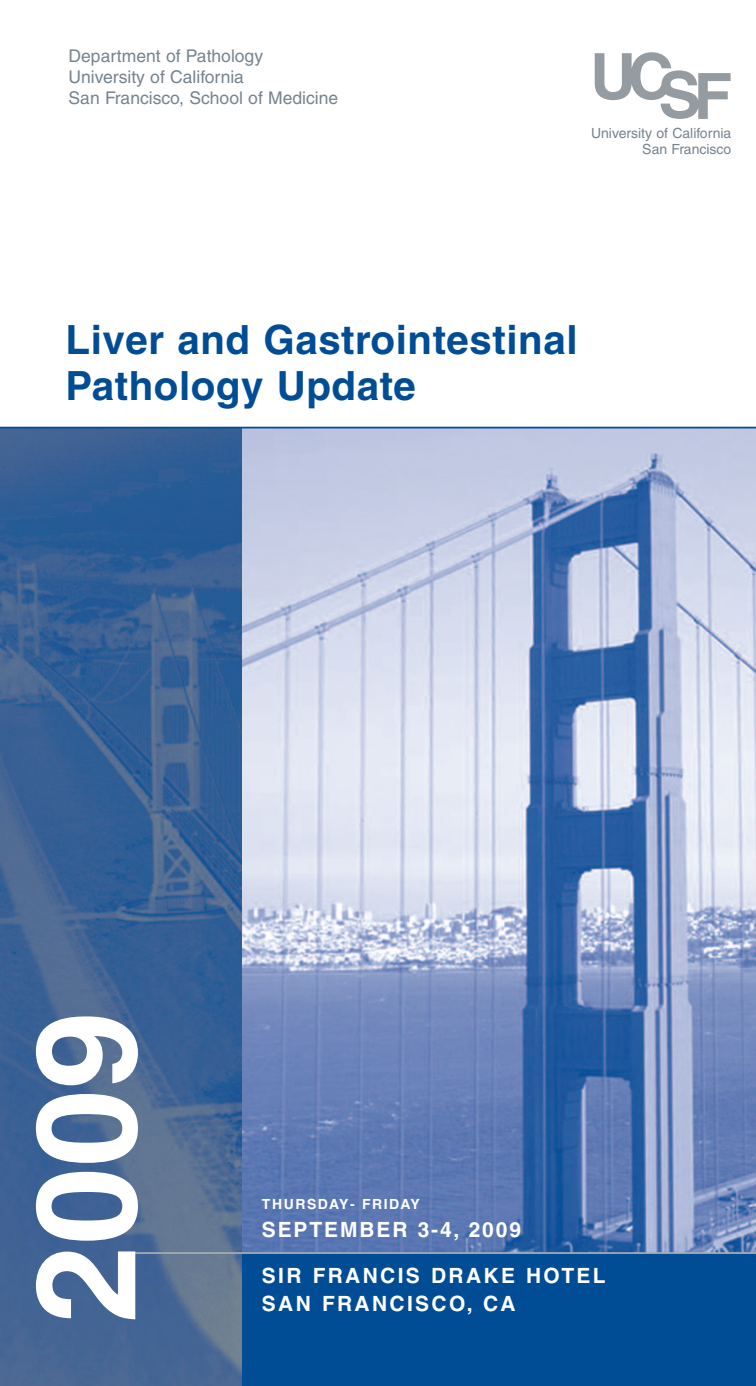
<style>
.page{position:relative;width:756px;height:1386px;background:#fff}
.page>*{position:absolute;margin:0;border:0;box-sizing:border-box;transform-origin:0 0}
.t1{font:700 140px "Helvetica";color:#fff}
.t2{font:700 40.25px/45.5px "Helvetica";letter-spacing:.015em;color:#014d95}
.t3{font:700 21px/45.5px "Helvetica";letter-spacing:.11em;color:#fff}
.t4{font:17.5px/21px "Helvetica";color:#76848f}
.t5{font:14px/16.8px "Helvetica";color:#76848f;text-align:right}
.t6{font:700 14px "Helvetica";letter-spacing:.11em;color:#fff}
</style>
<div class="page">
<div style="left:216px;top:1248px;width:540px;height:138px;background:#014d95"></div>
<img style="left:241px;top:428px;width:515px;height:824px">
<svg style="left:595px;top:52px;width:136px;height:67px"></svg>
<img style="left:0;top:428px;width:241px;height:958px">
<hr style="left:0;top:427px;width:756px;height:1px;background:#014d95">
<hr style="left:135px;top:1252px;width:621px;height:2px;background:#a3acb5">
<p class="t4" style="left:69px;top:47px;width:271px">Department of Pathology<br>University of California<br>San Francisco, School of Medicine</p>
<p class="t5" style="left:591px;top:126px;width:142px">University of California<br>San Francisco</p>
<h2 class="t2" style="left:66px;top:321px;width:513px">Liver and Gastrointestinal<br>Pathology Update</h2>
<h1 class="t1" style="left:35px;top:1323px;width:313px;rotate:-90deg">2009</h1>
<p class="t6" style="left:262px;top:1199px;width:159px">THURSDAY- FRIDAY</p>
<p class="t3" style="left:262px;top:1209px;width:345px">SEPTEMBER 3-4, 2009<br>SIR FRANCIS DRAKE HOTEL</p>
<p class="t3" style="left:262px;top:1283px;width:255px">SAN FRANCISCO, CA</p>
</div>
